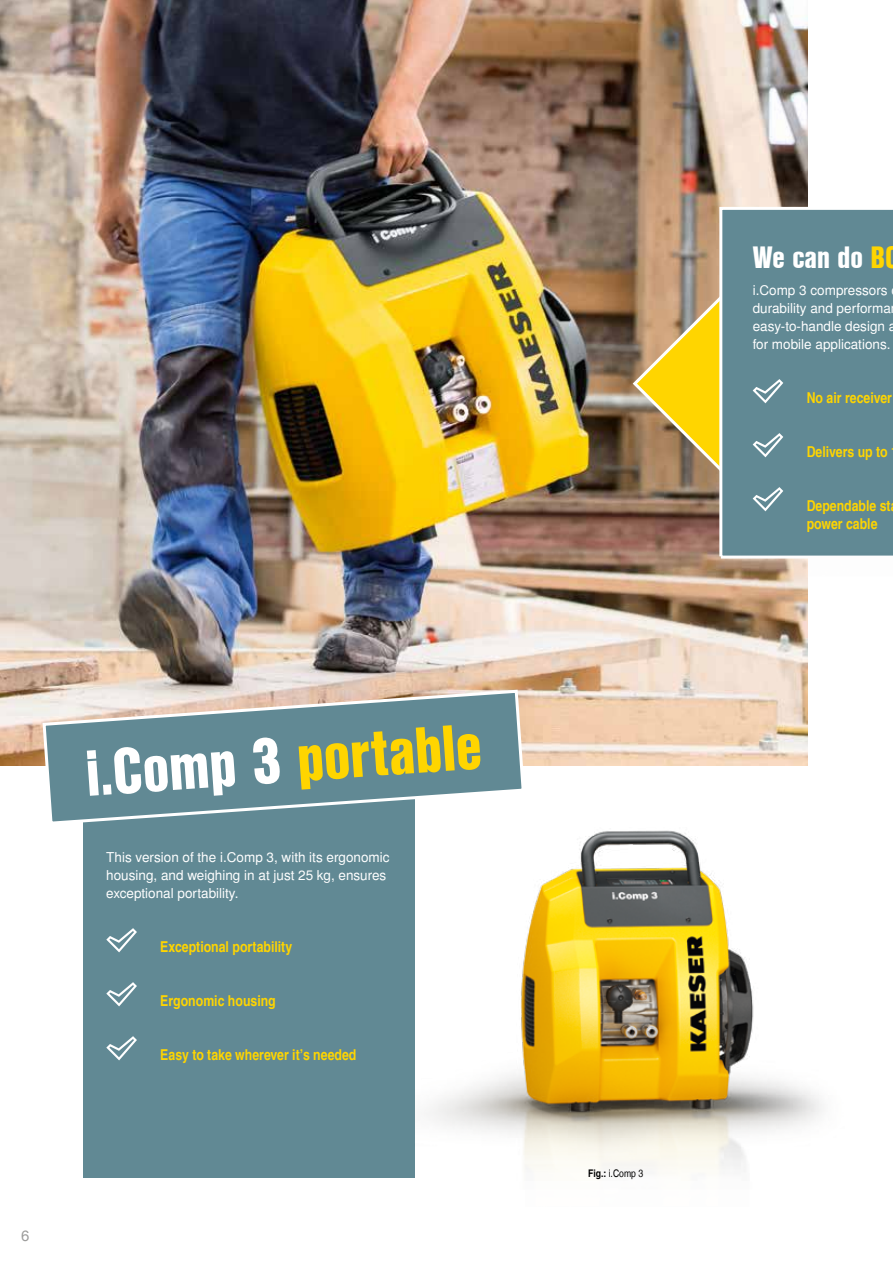
<style>
.page{position:relative;width:893px;height:1263px;background:#fff}
.page>*{position:absolute;margin:0;border:0;box-sizing:border-box;transform-origin:0 0}
.t1{font:63px "Nimbus San L Bla Con";color:#ffd500}
.t2{font:30px "Nimbus San L Bla Con";color:#fff}
.t3{font:15px/18px "Nimbus San L Bol Con";color:#ffd500}
.t4{font:15px "Nimbus San L";color:#9d9d9c}
.t5{font:13.5px/18px "Nimbus San L";color:#fff}
.t6{font:10.5px "Nimbus San L Reg Con";color:#000}
.s1{color:#fff}
.s2{font-family:"Nimbus San L Bol Con"}
.s3{color:#ffd500}
</style>
<div class="page">
<img style="left:0;top:0;width:808px;height:765px">
<svg style="left:631px;top:293px;width:87px;height:184px;background:#ceac43"></svg>
<div style="left:83px;top:753px;width:332px;height:425px;background:#618994"></div>
<div style="left:718px;top:205px;width:175px;height:348px;background:#618994"></div>
<img style="left:415px;top:553px;width:478px;height:619px">
<svg style="left:106px;top:928px;width:31px;height:24px"></svg>
<svg style="left:106px;top:982px;width:31px;height:24px"></svg>
<svg style="left:106px;top:1036px;width:31px;height:24px"></svg>
<svg style="left:41px;top:688px;width:485px;height:138px"></svg>
<svg style="left:753px;top:379px;width:30px;height:24px"></svg>
<svg style="left:753px;top:433px;width:30px;height:24px"></svg>
<svg style="left:753px;top:487px;width:30px;height:24px"></svg>
<h1 class="t1" style="left:83px;top:726px;width:398px;rotate:-4deg"><span class="s1">i.Comp 3</span> portable</h1>
<p class="t5" style="left:106px;top:849px;width:285px">This version of the i.Comp 3, with its ergonomic housing, and weighing in at just 25 kg, ensures exceptional portability.</p>
<p class="t3" style="left:160px;top:938px;width:133px">Exceptional portability</p>
<p class="t3" style="left:160px;top:992px;width:117px">Ergonomic housing</p>
<p class="t3" style="left:160px;top:1046px;width:198px">Easy to take wherever it’s needed</p>
<p class="t4" style="left:21px;top:1226px;width:10px">6</p>
<p class="t6" style="left:588px;top:1167px;width:56px"><span class="s2">Fig.:</span> i.Comp 3</p>
<h2 class="t2" style="left:753px;top:235px;width:148px">We can do <span class="s3">BO</span></h2>
<p class="t5" style="left:753px;top:282px;width:145px">i.Comp 3 compressors durability and performa easy-to-handle design a for mobile applications.</p>
<p class="t3" style="left:807px;top:389px;width:87px">No air receiver</p>
<p class="t3" style="left:807px;top:443px;width:82px">Delivers up to</p>
<p class="t3" style="left:807px;top:497px;width:86px">Dependable st power cable</p>
</div>
